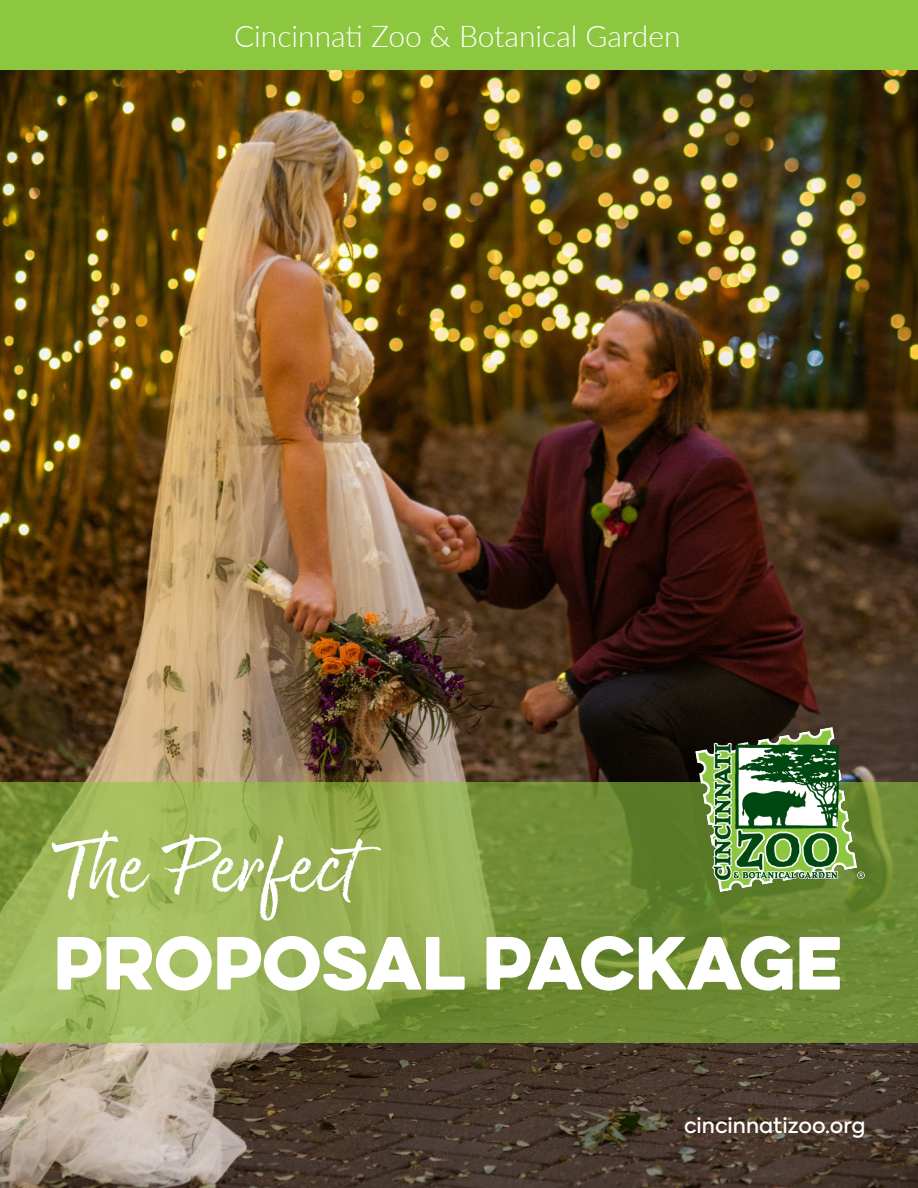
<style>
.page{position:relative;width:918px;height:1188px;background:#fff}
.page>*{position:absolute;margin:0;border:0;box-sizing:border-box;transform-origin:0 0}
.t1{font:90px "Good Karma";color:#fff}
.t2{font:67.5px "Eveleth Clean";color:#fff}
.t3{font:300 30px "Lato";color:#fff}
.t4{font:500 21px "Axiforma";color:#fff}
</style>
<div class="page">
<img style="left:0;top:69px;width:918px;height:1119px">
<div style="left:0;top:0;width:918px;height:69px;background:#8dc63f"></div>
<svg style="left:0;top:782px;width:918px;height:261px;background:#87a148"></svg>
<img style="left:667px;top:696px;width:225px;height:212px">
<p class="t3" style="left:234px;top:15px;width:448px">Cincinnati Zoo &amp; Botanical Garden</p>
<p class="t1" style="left:53px;top:814px;width:304px">The Perfect</p>
<p class="t2" style="left:53px;top:911px;width:790px">PROPOSAL PACKAGE</p>
<p class="t4" style="left:684px;top:1111px;width:183px">cincinnatizoo.org</p>
</div>
